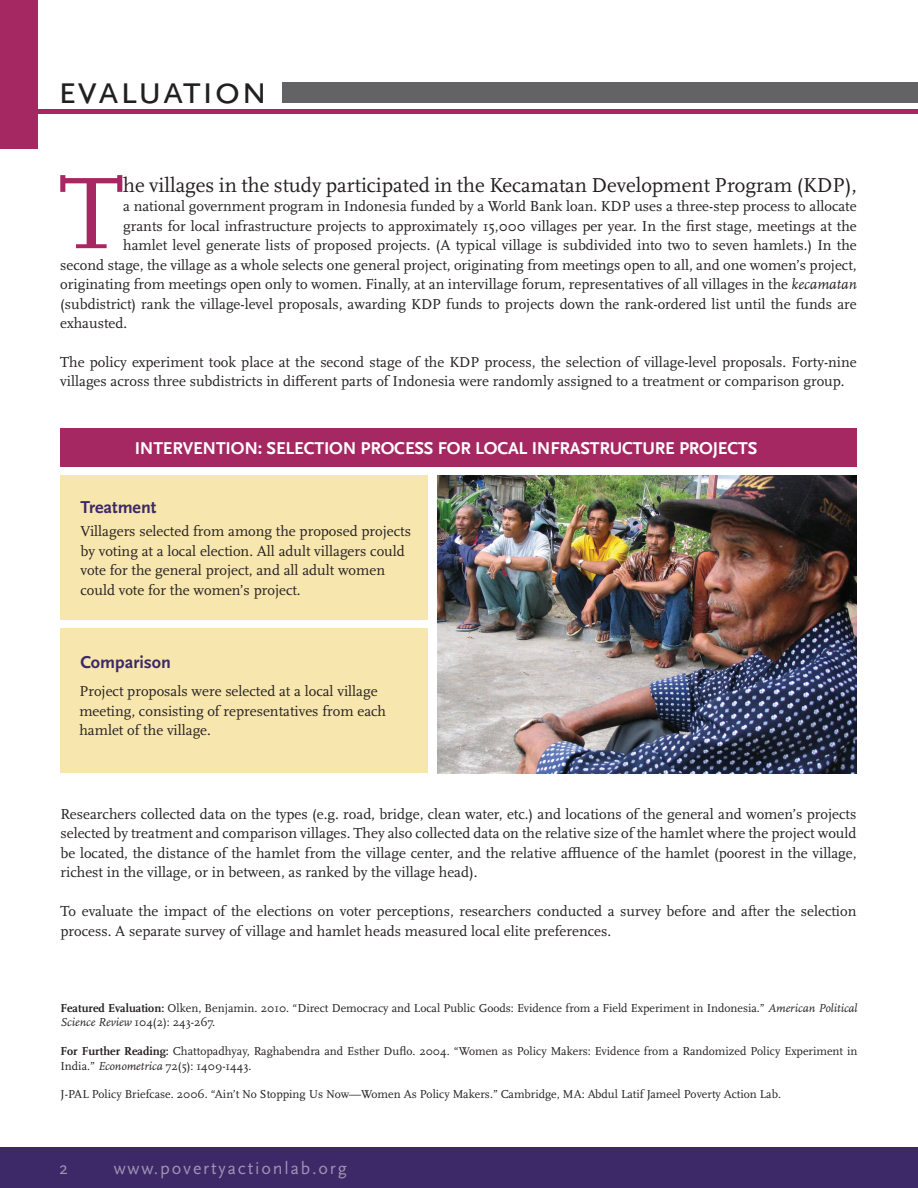
<style>
.page{position:relative;width:918px;height:1188px;background:#fff}
.page>*{position:absolute;margin:0;border:0;box-sizing:border-box;transform-origin:0 0}
.first_paragraph__wit{font:106.2px "Scala OT";color:#a62863}
.header2__results__po{font:40.5px "Scala Sans Caps";letter-spacing:.01em;color:#231f20}
.first_paragraph__wit-2{font:21px "Scala OT";color:#231f20}
.t1{font:700 18px "Scala Sans Caps";letter-spacing:-.01em;color:#fff}
.t2{font:18px "Scala Sans OT";letter-spacing:.1em;color:#fff}
.body{font:700 18px "Scala Sans OT";color:#3d2968}
.subtitle{font:700 18px "Scala Sans OT";color:#3d2968}
.body-2{font:15px/19.5px "Scala OT";color:#231f20}
.first_paragraph__wit-3{font:15px "Scala OT";color:#231f20}
.body-3{font:12px/14.4px "Scala OT";color:#231f20}
.s1{font-style:italic}
.s2{font-weight:700}
</style>
<div class="page">
<div style="left:60px;top:629px;width:368px;height:144px;background:#f7e6ae"></div>
<div style="left:60px;top:475px;width:368px;height:145px;background:#f7e6ae"></div>
<div style="left:283px;top:82px;width:635px;height:20px;background:#636366"></div>
<hr style="left:0;top:109px;width:918px;height:4px;background:#a62863">
<div style="left:0;top:0;width:38px;height:148px;background:#a62863"></div>
<div style="left:0;top:1148px;width:918px;height:40px;background:#3d2968"></div>
<div style="left:61px;top:429px;width:796px;height:38px;background:#a62863"></div>
<img style="left:438px;top:475px;width:419px;height:298px">
<p class="header2__results__po" style="left:58px;top:67px;width:212px">evaluation</p>
<p class="first_paragraph__wit" style="left:59px;top:156px;width:65px">T</p>
<p class="first_paragraph__wit-2" style="left:123px;top:174px;width:735px">he villages in the study participated in the Kecamatan Development Program (KDP),</p>
<p class="first_paragraph__wit-3" style="left:123px;top:198px;width:735px">a national government program in Indonesia funded by a World Bank loan. KDP uses a three-step process to allocate</p>
<p class="first_paragraph__wit-3" style="left:123px;top:218px;width:735px">grants for local infrastructure projects to approximately 15,000 villages per year. In the first stage, meetings at the</p>
<p class="first_paragraph__wit-3" style="left:123px;top:237px;width:735px">hamlet level generate lists of proposed projects. (A typical village is subdivided into two to seven hamlets.) In the</p>
<p class="first_paragraph__wit-3" style="left:60px;top:257px;width:798px">second stage, the village as a whole selects one general project, originating from meetings open to all, and one women’s project,</p>
<p class="first_paragraph__wit-3" style="left:60px;top:276px;width:798px">originating from meetings open only to women. Finally, at an intervillage forum, representatives of all villages in the <span class="s1">kecamatan</span></p>
<p class="first_paragraph__wit-3" style="left:60px;top:296px;width:798px">(subdistrict) rank the village-level proposals, awarding KDP funds to projects down the rank-ordered list until the funds are</p>
<p class="first_paragraph__wit-3" style="left:60px;top:315px;width:68px">exhausted.</p>
<p class="body-2" style="left:60px;top:352px;width:798px">The policy experiment took place at the second stage of the KDP process, the selection of village-level proposals. Forty-nine villages across three subdistricts in different parts of Indonesia were randomly assigned to a treatment or comparison group.</p>
<p class="t1" style="left:135px;top:438px;width:624px">INTERVENTION: SELECTION PROCESS FOR LOCAL INFRASTRUCTURE PROJECTS</p>
<p class="subtitle" style="left:80px;top:497px;width:78px">Treatment</p>
<p class="body-2" style="left:80px;top:522px;width:332px">Villagers selected from among the proposed projects by voting at a local election. All adult villagers could vote for the general project, and all adult women could vote for the women’s project.</p>
<p class="body" style="left:80px;top:652px;width:92px">Comparison</p>
<p class="body-2" style="left:79px;top:682px;width:308px">Project proposals were selected at a local village meeting, consisting of representatives from each hamlet of the village.</p>
<p class="body-2" style="left:60px;top:804px;width:798px;text-align:justify">Researchers collected data on the types (e.g. road, bridge, clean water, etc.) and locations of the general and women’s projects selected by treatment and comparison villages. They also collected data on the relative size of the hamlet where the project would be located, the distance of the hamlet from the village center, and the relative affluence of the hamlet (poorest in the village, richest in the village, or in between, as ranked by the village head).</p>
<p class="body-2" style="left:60px;top:902px;width:797px">To evaluate the impact of the elections on voter perceptions, researchers conducted a survey before and after the selection process. A separate survey of village and hamlet heads measured local elite preferences.</p>
<p class="body-3" style="left:61px;top:1001px;width:798px"><span class="s2">Featured Evaluation:</span> Olken, Benjamin. 2010. “Direct Democracy and Local Public Goods: Evidence from a Field Experiment in Indonesia.” <span class="s1">American Political<br>Science Review</span> 104(2): 243-267.</p>
<p class="body-3" style="left:61px;top:1044px;width:799px"><span class="s2">For Further Reading:</span> Chattopadhyay, Raghabendra and Esther Duflo. 2004. “Women as Policy Makers: Evidence from a Randomized Policy Experiment in<br>India.” <span class="s1">Econometrica</span> 72(5): 1409-1443.</p>
<p class="body-3" style="left:61px;top:1088px;width:722px">J-PAL Policy Briefcase. 2006. “Ain’t No Stopping Us Now—Women As Policy Makers.” Cambridge, MA: Abdul Latif Jameel Poverty Action Lab.</p>
<p class="t2" style="left:60px;top:1158px;width:10px">2</p>
<p class="t2" style="left:114px;top:1158px;width:235px">www.povertyactionlab.org</p>
</div>
